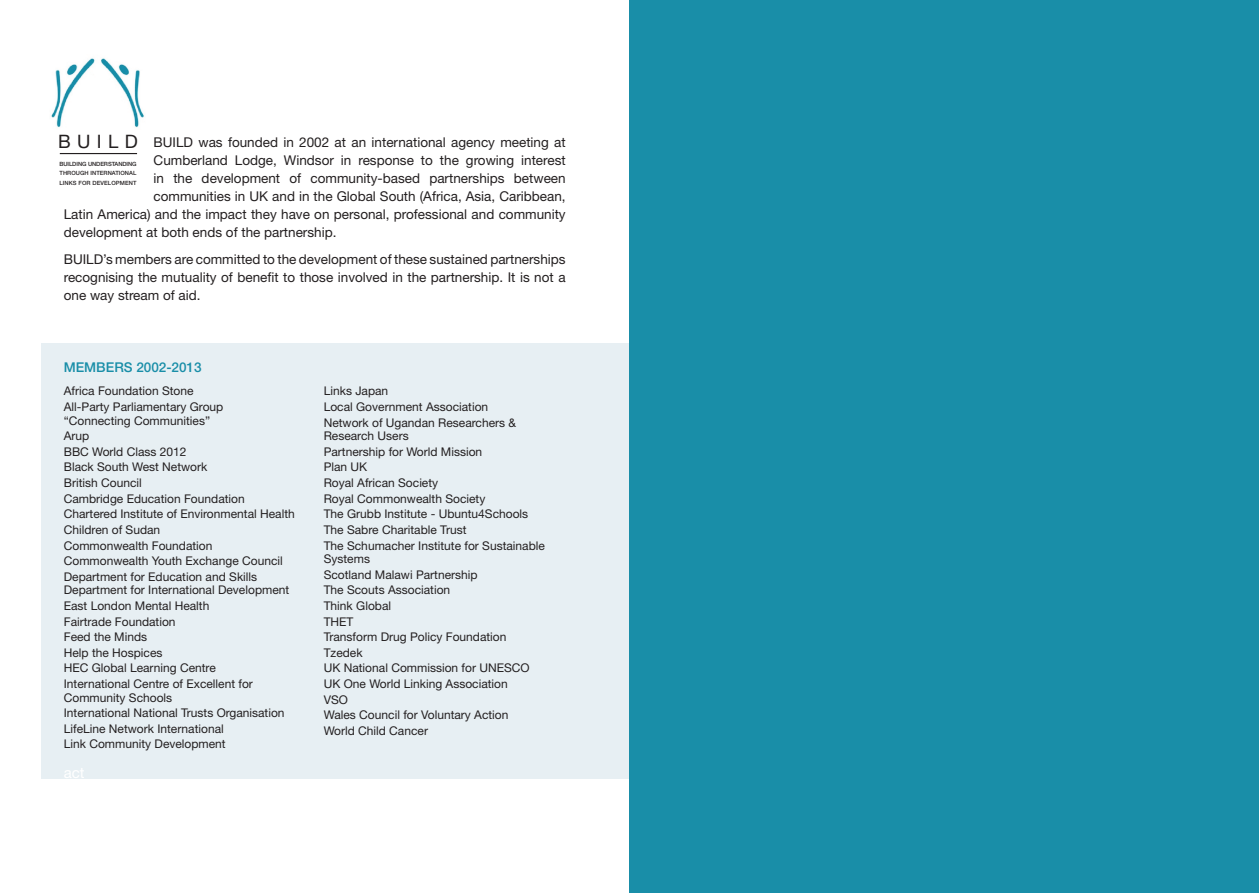
<style>
.page{position:relative;width:1259px;height:893px;background:#fff}
.page>*{position:absolute;margin:0;border:0;box-sizing:border-box;transform-origin:0 0}
.t1{font:18.6px "Helvetica Neue";letter-spacing:.34em;color:#231f20}
.t2{font:15px "Helvetica Neue LT Std";color:#fff}
.t3{font:13.5px/18px "Helvetica Neue LT Std";color:#231f20;text-align:justify}
.t4{font:500 13.5px "Helvetica Neue LT Std";color:#198ea8}
.t5{font:12px/15.6px "Helvetica Neue LT Std";color:#231f20}
.t6{font:500 5.85px/9.3px "Helvetica Neue";letter-spacing:.01em;color:#231f20;text-align:justify}
</style>
<div class="page">
<div style="left:41px;top:343px;width:588px;height:436px;background:#e7eff3"></div>
<img style="left:51px;top:58px;width:93px;height:70px">
<hr style="left:60px;top:153px;width:77px;height:1px;background:#231f20">
<div style="left:629px;top:0;width:630px;height:893px;background:#198ea8"></div>
<p class="t1" style="left:58px;top:130px;width:81px">BUILD</p>
<p class="t6" style="left:59px;top:159px;width:79px">BUILDING UNDERSTANDING THROUGH INTERNATIONAL LINKS FOR DEVELOPMENT</p>
<p class="t3" style="left:154px;top:133px;width:414px">BUILD was founded in 2002 at an international agency meeting at</p>
<p class="t3" style="left:154px;top:151px;width:414px">Cumberland Lodge, Windsor in response to the growing interest</p>
<p class="t3" style="left:154px;top:169px;width:413px">in the development of community-based partnerships between</p>
<p class="t3" style="left:154px;top:187px;width:413px">communities in UK and in the Global South (Africa, Asia, Caribbean,</p>
<p class="t3" style="left:64px;top:205px;width:503px">Latin America) and the impact they have on personal, professional and community</p>
<p class="t3" style="left:64px;top:223px;width:274px">development at both ends of the partnership.</p>
<p class="t3" style="left:64px;top:250px;width:503px">BUILD’s members are committed to the development of these sustained partnerships recognising the mutuality of benefit to those involved in the partnership. It is not a one way stream of aid.</p>
<p class="t4" style="left:64px;top:359px;width:139px">MEMBERS 2002-2013</p>
<p class="t5" style="left:64px;top:383px;width:161px">Africa Foundation Stone<br>All-Party Parliamentary Group</p>
<p class="t5" style="left:64px;top:412px;width:232px">“Connecting Communities”<br>Arup<br>BBC World Class 2012<br>Black South West Network<br>British Council<br>Cambridge Education Foundation<br>Chartered Institute of Environmental Health<br>Children of Sudan<br>Commonwealth Foundation<br>Commonwealth Youth Exchange Council<br>Department for Education and Skills</p>
<p class="t5" style="left:64px;top:582px;width:227px">Department for International Development<br>East London Mental Health<br>Fairtrade Foundation<br>Feed the Minds<br>Help the Hospices<br>HEC Global Learning Centre<br>International Centre of Excellent for</p>
<p class="t5" style="left:64px;top:689px;width:222px">Community Schools<br>International National Trusts Organisation<br>LifeLine Network International<br>Link Community Development</p>
<p class="t2" style="left:64px;top:764px;width:22px">act</p>
<p class="t5" style="left:324px;top:383px;width:194px">Links Japan<br>Local Government Association<br>Network of Ugandan Researchers &amp;</p>
<p class="t5" style="left:324px;top:428px;width:223px">Research Users<br>Partnership for World Mission<br>Plan UK<br>Royal African Society<br>Royal Commonwealth Society<br>The Grubb Institute - Ubuntu4Schools<br>The Sabre Charitable Trust<br>The Schumacher Institute for Sustainable</p>
<p class="t5" style="left:324px;top:551px;width:207px">Systems<br>Scotland Malawi Partnership<br>The Scouts Association<br>Think Global<br>THET<br>Transform Drug Policy Foundation<br>Tzedek<br>UK National Commission for UNESCO<br>UK One World Linking Association<br>VSO<br>Wales Council for Voluntary Action<br>World Child Cancer</p>
</div>
